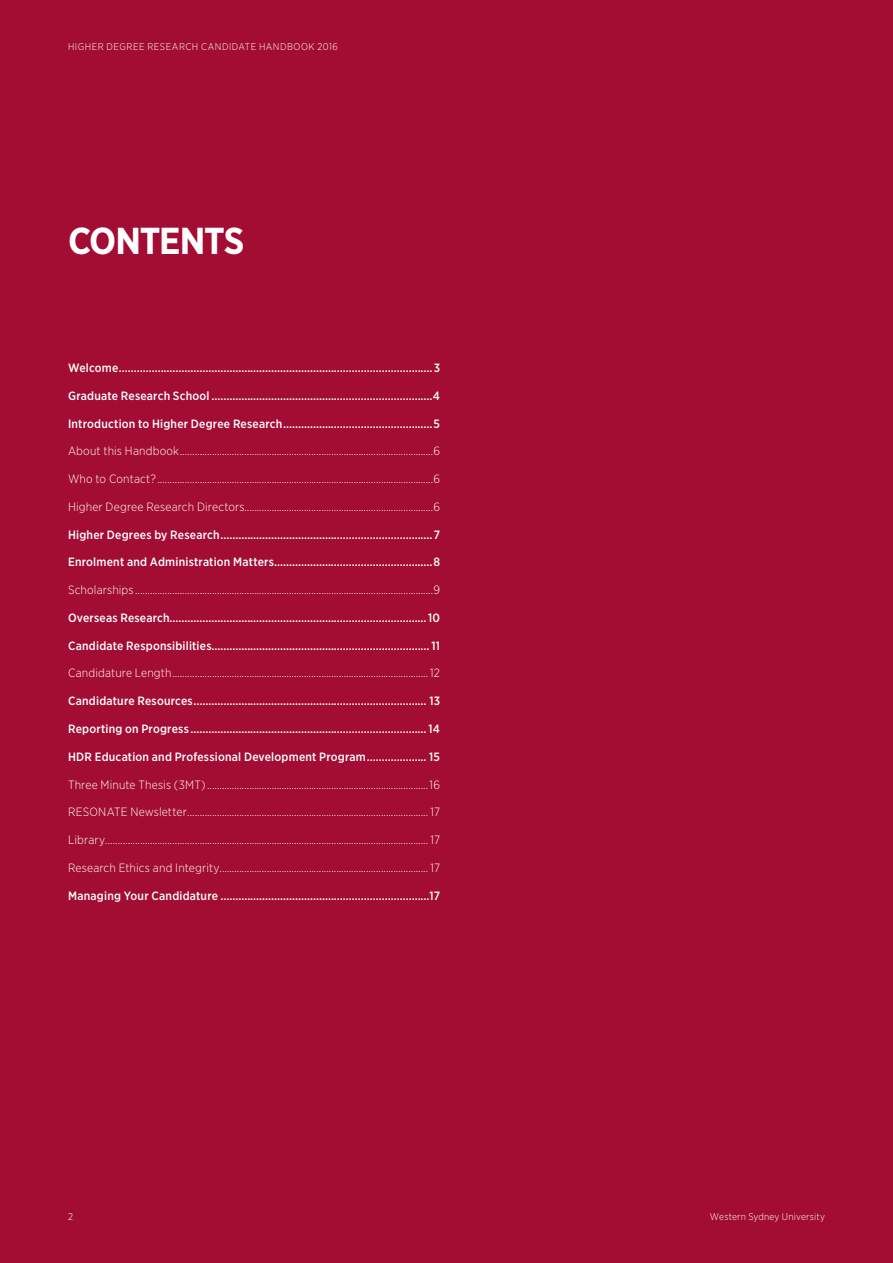
<style>
.page{position:relative;width:893px;height:1263px;background:#a30c33}
.page>*{position:absolute;margin:0;border:0;box-sizing:border-box;transform-origin:0 0}
.t1{font:700 37.5px "Gotham Narrow";letter-spacing:-.035em;color:#fff}
.t2{font:300 12px "Gotham Narrow";letter-spacing:.015em;color:#fff}
.t3{font:500 12px "Gotham Narrow";letter-spacing:.02em;color:#fff}
.t4{font:300 9.75px "Gotham Narrow";letter-spacing:.05em;color:#fff}
.t5{font:300 9.75px "Gotham Narrow";letter-spacing:.02em;color:#fff}
</style>
<div class="page">
<p class="t4" style="left:68px;top:41px;width:271px">HIGHER DEGREE RESEARCH CANDIDATE HANDBOOK 2016</p>
<h1 class="t1" style="left:68px;top:216px;width:178px">CONTENTS</h1>
<p class="t3" style="left:68px;top:360px;width:374px">Welcome.........................................................................................................3</p>
<p class="t3" style="left:68px;top:388px;width:374px">Graduate Research School ..........................................................................4</p>
<p class="t3" style="left:68px;top:416px;width:373px">Introduction to Higher Degree Research..................................................5</p>
<p class="t2" style="left:68px;top:444px;width:374px">About this Handbook......................................................................................................6</p>
<p class="t2" style="left:68px;top:472px;width:374px">Who to Contact? ...............................................................................................................6</p>
<p class="t2" style="left:68px;top:499px;width:374px">Higher Degree Research Directors............................................................................6</p>
<p class="t3" style="left:68px;top:527px;width:374px">Higher Degrees by Research.......................................................................7</p>
<p class="t3" style="left:68px;top:555px;width:374px">Enrolment and Administration Matters.....................................................8</p>
<p class="t2" style="left:68px;top:583px;width:374px">Scholarships ........................................................................................................................9</p>
<p class="t3" style="left:68px;top:610px;width:373px">Overseas Research......................................................................................10</p>
<p class="t3" style="left:68px;top:638px;width:373px">Candidate Responsibilities......................................................................... 11</p>
<p class="t2" style="left:68px;top:666px;width:373px">Candidature Length....................................................................................................... 12</p>
<p class="t3" style="left:68px;top:693px;width:374px">Candidature Resources.............................................................................. 13</p>
<p class="t3" style="left:68px;top:721px;width:373px">Reporting on Progress ............................................................................... 14</p>
<p class="t3" style="left:68px;top:749px;width:373px">HDR Education and Professional Development Program.................... 15</p>
<p class="t2" style="left:68px;top:777px;width:374px">Three Minute Thesis (3MT).........................................................................................16</p>
<p class="t2" style="left:68px;top:805px;width:374px">RESONATE Newsletter................................................................................................. 17</p>
<p class="t2" style="left:68px;top:832px;width:373px">Library.................................................................................................................................. 17</p>
<p class="t2" style="left:68px;top:860px;width:373px">Research Ethics and Integrity.................................................................................... 17</p>
<p class="t3" style="left:68px;top:888px;width:373px">Managing Your Candidature ......................................................................17</p>
<p class="t4" style="left:68px;top:1211px;width:6px">2</p>
<p class="t5" style="left:710px;top:1211px;width:117px">Western Sydney University</p>
</div>
